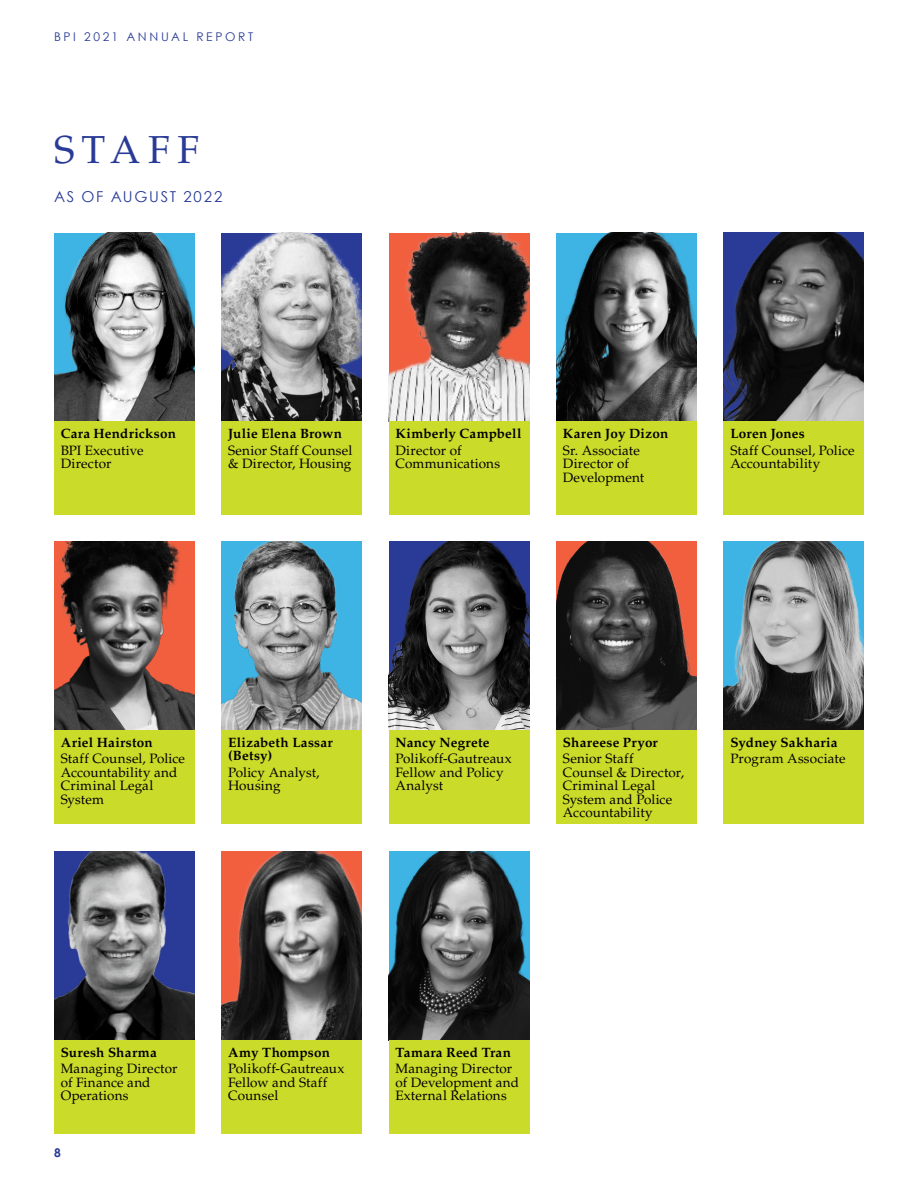
<style>
.page{position:relative;width:918px;height:1188px;background:#fff}
.page>*{position:absolute;margin:0;border:0;box-sizing:border-box;transform-origin:0 0}
.t1{font:39px "Palatino LT Std";letter-spacing:.185em;color:#293b97}
.t2{font:15px "Century Gothic";letter-spacing:.115em;color:#293b97}
.t3{font:13.5px/13.5px "Palatino LT Std";letter-spacing:.01em;color:#000}
.t4{font:700 13.5px/13.5px "Palatino LT Std";letter-spacing:.015em;color:#000}
.t5{font:12px "Century Gothic";letter-spacing:.22em;color:#293b97}
.t6{font:700 12px "Century Gothic";color:#293b97}
</style>
<div class="page">
<img style="left:389px;top:233px;width:140px;height:188px">
<img style="left:556px;top:233px;width:141px;height:189px">
<img style="left:54px;top:233px;width:140px;height:188px">
<img style="left:221px;top:233px;width:141px;height:188px">
<img style="left:724px;top:232px;width:140px;height:189px">
<img style="left:54px;top:541px;width:140px;height:189px">
<img style="left:221px;top:541px;width:141px;height:189px">
<img style="left:389px;top:541px;width:140px;height:189px">
<img style="left:556px;top:541px;width:141px;height:189px">
<img style="left:724px;top:541px;width:140px;height:189px">
<img style="left:54px;top:851px;width:140px;height:189px">
<img style="left:221px;top:851px;width:141px;height:189px">
<img style="left:389px;top:851px;width:140px;height:189px">
<div style="left:389px;top:421px;width:140px;height:94px;background:#cbdb2a"></div>
<div style="left:556px;top:422px;width:141px;height:93px;background:#cbdb2a"></div>
<div style="left:54px;top:421px;width:140px;height:94px;background:#cbdb2a"></div>
<div style="left:221px;top:421px;width:141px;height:94px;background:#cbdb2a"></div>
<div style="left:724px;top:421px;width:140px;height:94px;background:#cbdb2a"></div>
<div style="left:54px;top:730px;width:140px;height:94px;background:#cbdb2a"></div>
<div style="left:221px;top:730px;width:141px;height:94px;background:#cbdb2a"></div>
<div style="left:389px;top:730px;width:140px;height:94px;background:#cbdb2a"></div>
<div style="left:556px;top:730px;width:141px;height:94px;background:#cbdb2a"></div>
<div style="left:724px;top:730px;width:140px;height:94px;background:#cbdb2a"></div>
<div style="left:54px;top:1040px;width:140px;height:94px;background:#cbdb2a"></div>
<div style="left:221px;top:1040px;width:141px;height:94px;background:#cbdb2a"></div>
<div style="left:389px;top:1040px;width:140px;height:94px;background:#cbdb2a"></div>
<p class="t5" style="left:54px;top:28px;width:201px">BPI 2021 ANNUAL REPORT</p>
<h1 class="t1" style="left:54px;top:127px;width:147px">STAFF</h1>
<p class="t2" style="left:54px;top:186px;width:170px">AS OF AUGUST 2022</p>
<p class="t4" style="left:61px;top:427px;width:117px">Cara Hendrickson</p>
<p class="t3" style="left:61px;top:443px;width:84px">BPI Executive<br>Director</p>
<p class="t4" style="left:228px;top:427px;width:116px">Julie Elena Brown</p>
<p class="t3" style="left:228px;top:443px;width:126px">Senior Staff Counsel &amp; Director, Housing</p>
<p class="t4" style="left:396px;top:427px;width:127px">Kimberly Campbell</p>
<p class="t3" style="left:396px;top:443px;width:106px">Director of<br>Communications</p>
<p class="t4" style="left:563px;top:427px;width:107px">Karen Joy Dizon</p>
<p class="t3" style="left:563px;top:444px;width:83px">Sr. Associate<br>Director of<br>Development</p>
<p class="t4" style="left:730px;top:427px;width:76px">Loren Jones</p>
<p class="t3" style="left:730px;top:443px;width:126px">Staff Counsel, Police<br>Accountability</p>
<p class="t4" style="left:61px;top:736px;width:93px">Ariel Hairston</p>
<p class="t3" style="left:61px;top:752px;width:126px">Staff Counsel, Police<br>Accountability and<br>Criminal Legal<br>System</p>
<p class="t4" style="left:228px;top:736px;width:106px">Elizabeth Lassar (Betsy)</p>
<p class="t3" style="left:228px;top:766px;width:93px">Policy Analyst,<br>Housing</p>
<p class="t4" style="left:396px;top:736px;width:96px">Nancy Negrete</p>
<p class="t3" style="left:396px;top:752px;width:118px">Polikoff-Gautreaux<br>Fellow and Policy<br>Analyst</p>
<p class="t4" style="left:563px;top:736px;width:96px">Shareese Pryor</p>
<p class="t3" style="left:563px;top:752px;width:123px">Senior Staff<br>Counsel &amp; Director,<br>Criminal Legal<br>System and Police<br>Accountability</p>
<p class="t4" style="left:730px;top:736px;width:109px">Sydney Sakharia</p>
<p class="t3" style="left:730px;top:752px;width:117px">Program Associate</p>
<p class="t4" style="left:61px;top:1046px;width:98px">Suresh Sharma</p>
<p class="t3" style="left:61px;top:1062px;width:118px">Managing Director of Finance and<br>Operations</p>
<p class="t6" style="left:54px;top:1143px;width:8px">8</p>
<p class="t4" style="left:228px;top:1046px;width:103px">Amy Thompson</p>
<p class="t3" style="left:228px;top:1062px;width:118px">Polikoff-Gautreaux<br>Fellow and Staff<br>Counsel</p>
<p class="t4" style="left:396px;top:1046px;width:117px">Tamara Reed Tran</p>
<p class="t3" style="left:396px;top:1062px;width:125px">Managing Director of Development and<br>External Relations</p>
</div>
